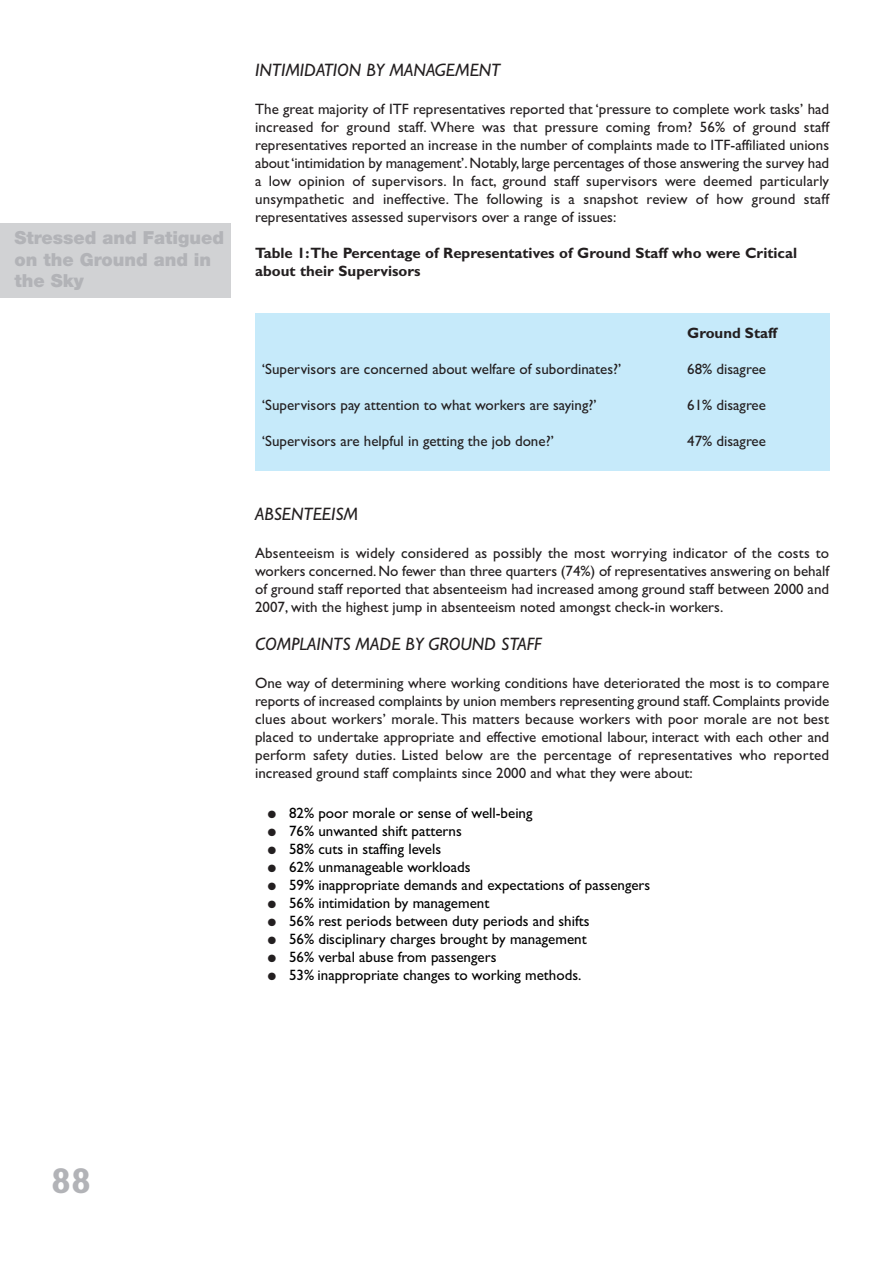
<style>
.page{position:relative;width:893px;height:1263px;background:#fff}
.page>*{position:absolute;margin:0;border:0;box-sizing:border-box;transform-origin:0 0}
.t1{font:700 36px "Gill Sans";color:#b2b3b7}
.t2{font:italic 18px "Gill Sans";color:#231f20}
.t3{font:900 18px/21.6px "Helvetica Neue";color:#b2b3b7}
.t4{font:15px/18px "Gill Sans";color:#231f20;text-align:justify}
.t5{font:15px "Gill Sans";color:#000}
.t6{font:700 15px/18px "Gill Sans";color:#231f20}
.s1{color:#231f20}
</style>
<div class="page">
<div style="left:255px;top:313px;width:574px;height:158px;background:#c6eafa"></div>
<div style="left:0;top:223px;width:231px;height:75px;background:#d1d2d4"></div>
<p class="t3" style="left:15px;top:228px;width:211px">Stressed and Fatigued on the Ground and in the Sky</p>
<p class="t2" style="left:255px;top:59px;width:247px">INTIMIDATION BY MANAGEMENT</p>
<p class="t4" style="left:255px;top:100px;width:576px">The great majority of ITF representatives reported that ‘pressure to complete work tasks’ had increased for ground staff. Where was that pressure coming from? 56% of ground staff representatives reported an increase in the number of complaints made to ITF-affiliated unions about‘intimidation by management’.Notably,large percentages of those answering the survey had a low opinion of supervisors. In fact, ground staff supervisors were deemed particularly unsympathetic and ineffective. The following is a snapshot review of how ground staff representatives assessed supervisors over a range of issues:</p>
<p class="t6" style="left:255px;top:245px;width:543px">Table 1:The Percentage of Representatives of Ground Staff who were Critical about their Supervisors</p>
<p class="t6" style="left:687px;top:325px;width:91px">Ground Staff</p>
<p class="t4" style="left:262px;top:360px;width:361px">‘Supervisors are concerned about welfare of subordinates?’</p>
<p class="t4" style="left:687px;top:360px;width:80px">68% disagree</p>
<p class="t4" style="left:262px;top:396px;width:336px">‘Supervisors pay attention to what workers are saying?’</p>
<p class="t4" style="left:687px;top:396px;width:80px">61% disagree</p>
<p class="t4" style="left:262px;top:432px;width:293px">‘Supervisors are helpful in getting the job done?’</p>
<p class="t4" style="left:687px;top:432px;width:80px">47% disagree</p>
<p class="t2" style="left:255px;top:504px;width:105px">ABSENTEEISM</p>
<p class="t4" style="left:255px;top:544px;width:576px">Absenteeism is widely considered as possibly the most worrying indicator of the costs to workers concerned.No fewer than three quarters (74%) of representatives answering on behalf of ground staff reported that absenteeism had increased among ground staff between 2000 and 2007, with the highest jump in absenteeism noted amongst check-in workers.</p>
<p class="t2" style="left:255px;top:633px;width:288px">COMPLAINTS MADE BY GROUND STAFF</p>
<p class="t4" style="left:255px;top:673px;width:576px">One way of determining where working conditions have deteriorated the most is to compare reports of increased complaints by union members representing ground staff.Complaints provide clues about workers’ morale. This matters because workers with poor morale are not best placed to undertake appropriate and effective emotional labour, interact with each other and perform safety duties. Listed below are the percentage of representatives who reported increased ground staff complaints since 2000 and what they were about:</p>
<p class="t5" style="left:268px;top:804px;width:266px"><span class="s1">●</span> 82% poor morale or sense of well-being</p>
<p class="t5" style="left:268px;top:822px;width:195px"><span class="s1">●</span> 76% unwanted shift patterns</p>
<p class="t5" style="left:268px;top:840px;width:175px"><span class="s1">●</span> 58% cuts in staffing levels</p>
<p class="t5" style="left:268px;top:858px;width:204px"><span class="s1">●</span> 62% unmanageable workloads</p>
<p class="t5" style="left:268px;top:876px;width:384px"><span class="s1">●</span> 59% inappropriate demands and expectations of passengers</p>
<p class="t5" style="left:268px;top:894px;width:223px"><span class="s1">●</span> 56% intimidation by management</p>
<p class="t5" style="left:268px;top:912px;width:323px"><span class="s1">●</span> 56% rest periods between duty periods and shifts</p>
<p class="t5" style="left:268px;top:930px;width:320px"><span class="s1">●</span> 56% disciplinary charges brought by management</p>
<p class="t5" style="left:268px;top:948px;width:230px"><span class="s1">●</span> 56% verbal abuse from passengers</p>
<p class="t5" style="left:268px;top:966px;width:315px"><span class="s1">●</span> 53% inappropriate changes to working methods.</p>
<h1 class="t1" style="left:51px;top:1159px;width:41px">88</h1>
</div>
